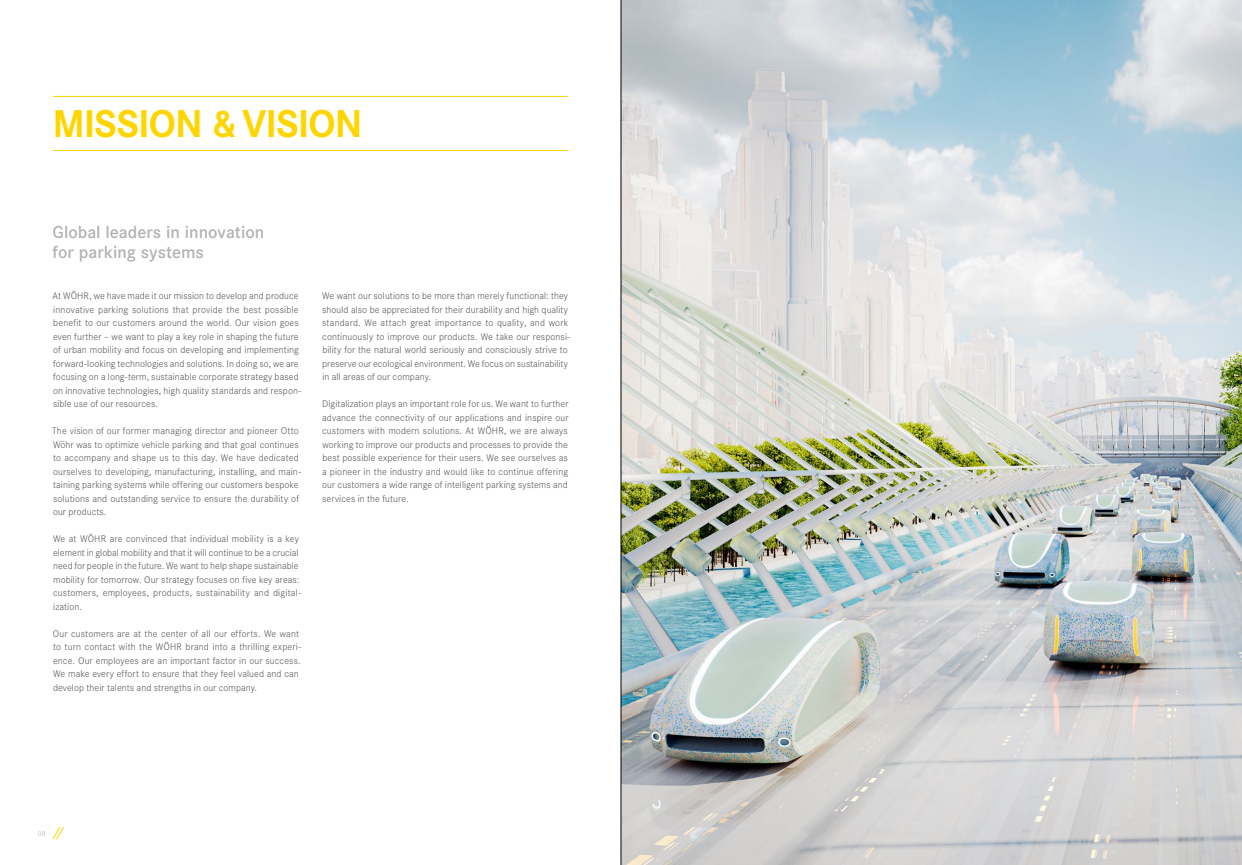
<style>
.page{position:relative;width:1242px;height:865px;background:#fff}
.page>*{position:absolute;margin:0;border:0;box-sizing:border-box;transform-origin:0 0}
.t1{font:700 38px "Corporate SBQ";letter-spacing:-.025em;color:#ffd500}
.t2{font:500 17px/20px "Corporate SBQ";color:#b3b2b2}
.t3{font:300 9.5px/13.5px "Corporate SBQ";letter-spacing:.01em;color:#575756}
.t4{font:300 7px "Corporate SBQ";color:#b3b2b2}
</style>
<div class="page">
<img style="left:622px;top:0;width:620px;height:865px">
<hr style="left:53px;top:96px;width:515px;height:1px;background:#ffd500">
<hr style="left:53px;top:150px;width:515px;height:1px;background:#ffd500">
<svg style="left:52px;top:827px;width:12px;height:12px"></svg>
<hr style="left:621px;top:0;width:1px;height:865px;background:#000">
<h1 class="t1" style="left:53px;top:100px;width:311px">MISSION &amp; VISION</h1>
<h2 class="t2" style="left:53px;top:222px;width:213px">Global leaders in innovation for parking systems</h2>
<p class="t3" style="left:53px;top:289px;width:250px">At WÖHR, we have made it our mission to develop and produce innovative parking solutions that provide the best possible benefit to our customers around the world. Our vision goes even further – we want to play a key role in shaping the future of urban mobility and focus on developing and implementing forward-looking technologies and solutions. In doing so, we are focusing on a long-term, sustainable corporate strategy based on innovative technologies, high quality standards and respon&shy;sible use of our resources.</p>
<p class="t3" style="left:52px;top:424px;width:250px">The vision of our former managing director and pioneer Otto Wöhr was to optimize vehicle parking and that goal continues to accompany and shape us to this day. We have dedicated ourselves to developing, manufacturing, installing, and main&shy;taining parking systems while offering our customers bespoke solutions and outstanding service to ensure the durability of our products.</p>
<p class="t3" style="left:53px;top:532px;width:250px">We at WÖHR are convinced that individual mobility is a key element in global mobility and that it will continue to be a crucial need for people in the future. We want to help shape sustainable mobility for tomorrow. Our strategy focuses on five key areas: customers, employees, products, sustainability and digital&shy;ization.</p>
<p class="t3" style="left:53px;top:626px;width:250px">Our customers are at the center of all our efforts. We want to turn contact with the WÖHR brand into a thrilling experi&shy;ence. Our employees are an important factor in our success.<br>We make every effort to ensure that they feel valued and can develop their talents and strengths in our company.</p>
<p class="t3" style="left:322px;top:289px;width:250px">We want our solutions to be more than merely functional: they should also be appreciated for their durability and high quality standard. We attach great importance to quality, and work continuously to improve our products. We take our responsi&shy;bility for the natural world seriously and consciously strive to preserve our ecological environment. We focus on sustainability in all areas of our company.</p>
<p class="t3" style="left:322px;top:397px;width:248px;text-align:justify">Digitalization plays an important role for us. We want to further advance the connectivity of our applications and inspire our customers with modern solutions. At WÖHR, we are always working to improve our products and processes to provide the best possible experience for their users. We see ourselves as a pioneer in the industry and would like to continue offering our customers a wide range of intelligent parking systems and services in the future.</p>
<p class="t4" style="left:38px;top:829px;width:9px">08</p>
</div>
